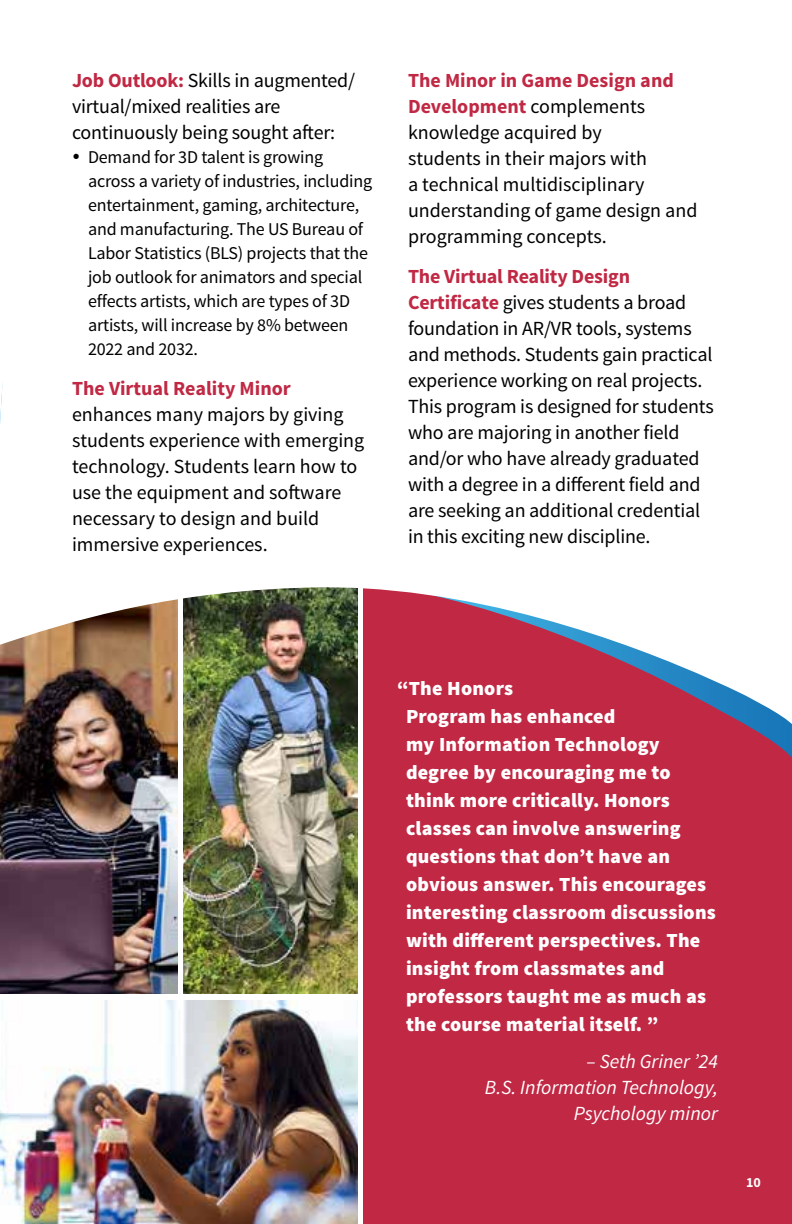
<style>
.page{position:relative;width:792px;height:1224px;background:#fff}
.page>*{position:absolute;margin:0;border:0;box-sizing:border-box;transform-origin:0 0}
.t1{font:20px/26px "Source Sans Pro";letter-spacing:-.01em;color:#000}
.t2{font:900 20px/28px "Source Sans Pro";letter-spacing:.01em;color:#fff}
.t3{font:italic 20px/26px "Source Sans Pro";color:#fff;text-align:right}
.t4{font:700 20px "Source Sans Pro";color:#c02844}
.t5{font:18px/24px "Source Sans Pro";letter-spacing:-.01em;color:#000}
.t6{font:700 14px "Source Sans Pro";color:#fff}
.s1{font-weight:700;color:#c02844}
</style>
<div class="page">
<img style="left:184px;top:758px;width:173px;height:236px">
<img style="left:0;top:758px;width:178px;height:236px">
<img style="left:0;top:1000px;width:357px;height:224px">
<div style="left:363px;top:544px;width:429px;height:680px;background:#c02844"></div>
<img style="left:0;top:726px;width:792px;height:32px">
<svg style="left:0;top:726px;width:38px;height:20px"></svg>
<svg style="left:0;top:383px;width:792px;height:343px"></svg>
<p class="t1" style="left:72px;top:68px;width:285px"><span class="s1">Job Outlook:</span> Skills in augmented/ virtual/mixed realities are continuously being sought after:</p>
<p class="t5" style="left:88px;top:145px;width:286px;text-indent:-16px">• Demand for 3D talent is growing across a variety of industries, including entertainment, gaming, architecture, and manufacturing. The US Bureau of Labor Statistics (BLS) projects that the job outlook for animators and special effects artists, which are types of 3D artists, will increase by 8% between 2022 and 2032.</p>
<p class="t4" style="left:72px;top:376px;width:220px">The Virtual Reality Minor</p>
<p class="t1" style="left:72px;top:402px;width:294px">enhances many majors by giving students experience with emerging technology. Students learn how to use the equipment and software necessary to design and build immersive experiences.</p>
<p class="t1" style="left:408px;top:68px;width:291px"><span class="s1">The Minor in Game Design and<br>Development</span> complements knowledge acquired by<br>students in their majors with<br>a technical multidisciplinary understanding of game design and programming concepts.</p>
<p class="t1" style="left:408px;top:264px;width:307px"><span class="s1">The Virtual Reality Design Certificate</span> gives students a broad foundation in AR/VR tools, systems and methods. Students gain practical experience working on real projects.<br>This program is designed for students who are majoring in another field and/or who have already graduated with a degree in a different field and are seeking an additional credential in this exciting new discipline.</p>
<p class="t2" style="left:406px;top:675px;width:311px;text-indent:-9px">“The Honors<br>Program has enhanced<br>my Information Technology degree by encouraging me to think more critically. Honors classes can involve answering questions that don’t have an obvious answer. This encourages interesting classroom discussions with different perspectives. The insight from classmates and professors taught me as much as the course material itself. ”</p>
<p class="t3" style="left:485px;top:1048px;width:235px">– Seth Griner ’24<br>B.S. Information Technology,<br>Psychology minor</p>
<p class="t6" style="left:746px;top:1173px;width:16px">10</p>
</div>
